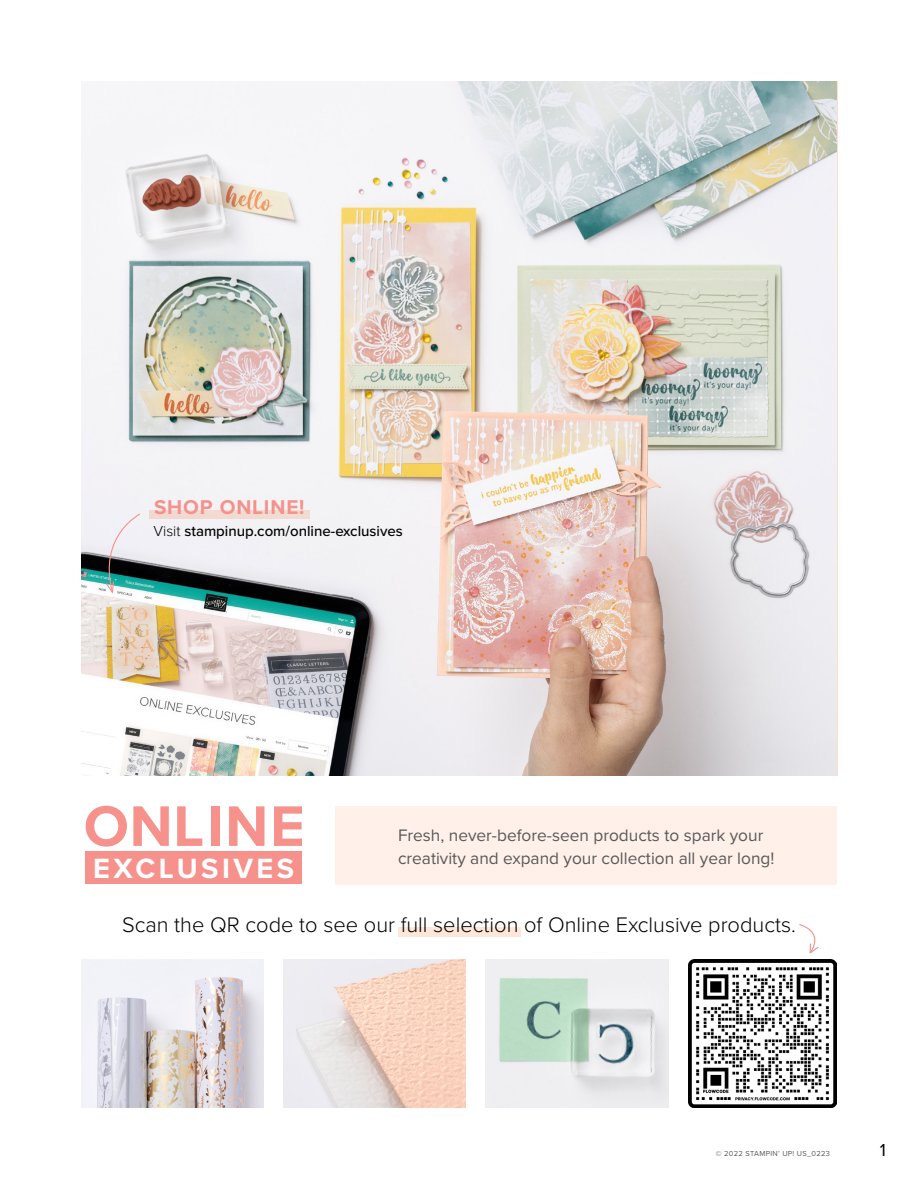
<style>
.page{position:relative;width:918px;height:1188px;background:#fff}
.page>*{position:absolute;margin:0;border:0;box-sizing:border-box;transform-origin:0 0}
.t1{font:700 59.25px "Proxima Nova";letter-spacing:.03em;color:#f6918b}
.t2{font:700 28.95px "Proxima Nova";letter-spacing:.12em;color:#fff}
.t3{font:300 21.9px "Proxima Nova";color:#000}
.t4{font:700 20.7px "Proxima Nova";letter-spacing:.04em;color:#f6918b}
.t5{font:18px "Proxima Nova";color:#000}
.t6{font:17.25px "Proxima Nova";color:#58595b}
.t7{font:500 15px "Proxima Nova";color:#000}
.t8{font:7.5px "Proxima Nova";letter-spacing:.04em;color:#58595b}
.s1{font-weight:300}
</style>
<div class="page">
<img style="left:81px;top:81px;width:756px;height:694px">
<div style="left:335px;top:806px;width:502px;height:78px;background:#fff1e9"></div>
<div style="left:86px;top:851px;width:216px;height:33px;background:#f6918b"></div>
<div style="left:398px;top:927px;width:123px;height:10px;background:#fee6d9"></div>
<div style="left:149px;top:510px;width:161px;height:9px;background:#f2dad0"></div>
<img style="left:81px;top:959px;width:182px;height:148px">
<img style="left:283px;top:959px;width:183px;height:148px">
<img style="left:486px;top:959px;width:182px;height:148px">
<img style="left:689px;top:959px;width:148px;height:148px">
<svg style="left:97px;top:513px;width:44px;height:83px"></svg>
<svg style="left:799px;top:924px;width:20px;height:30px"></svg>
<p class="t4" style="left:154px;top:499px;width:152px">SHOP ONLINE!</p>
<p class="t7" style="left:153px;top:525px;width:251px"><span class="s1">Visit</span> stampinup.com/online-exclusives</p>
<h1 class="t1" style="left:84px;top:801px;width:223px">ONLINE</h1>
<p class="t6" style="left:398px;top:829px;width:367px">Fresh, never-before-seen products to spark your</p>
<p class="t6" style="left:398px;top:851px;width:378px">creativity and expand your collection all year long!</p>
<h2 class="t2" style="left:93px;top:856px;width:203px">EXCLUSIVES</h2>
<p class="t3" style="left:122px;top:915px;width:675px">Scan the QR code to see our full selection of Online Exclusive products.</p>
<p class="t8" style="left:716px;top:1150px;width:116px">© 2022 STAMPIN’ UP! US_0223</p>
<p class="t5" style="left:880px;top:1142px;width:8px">1</p>
</div>
